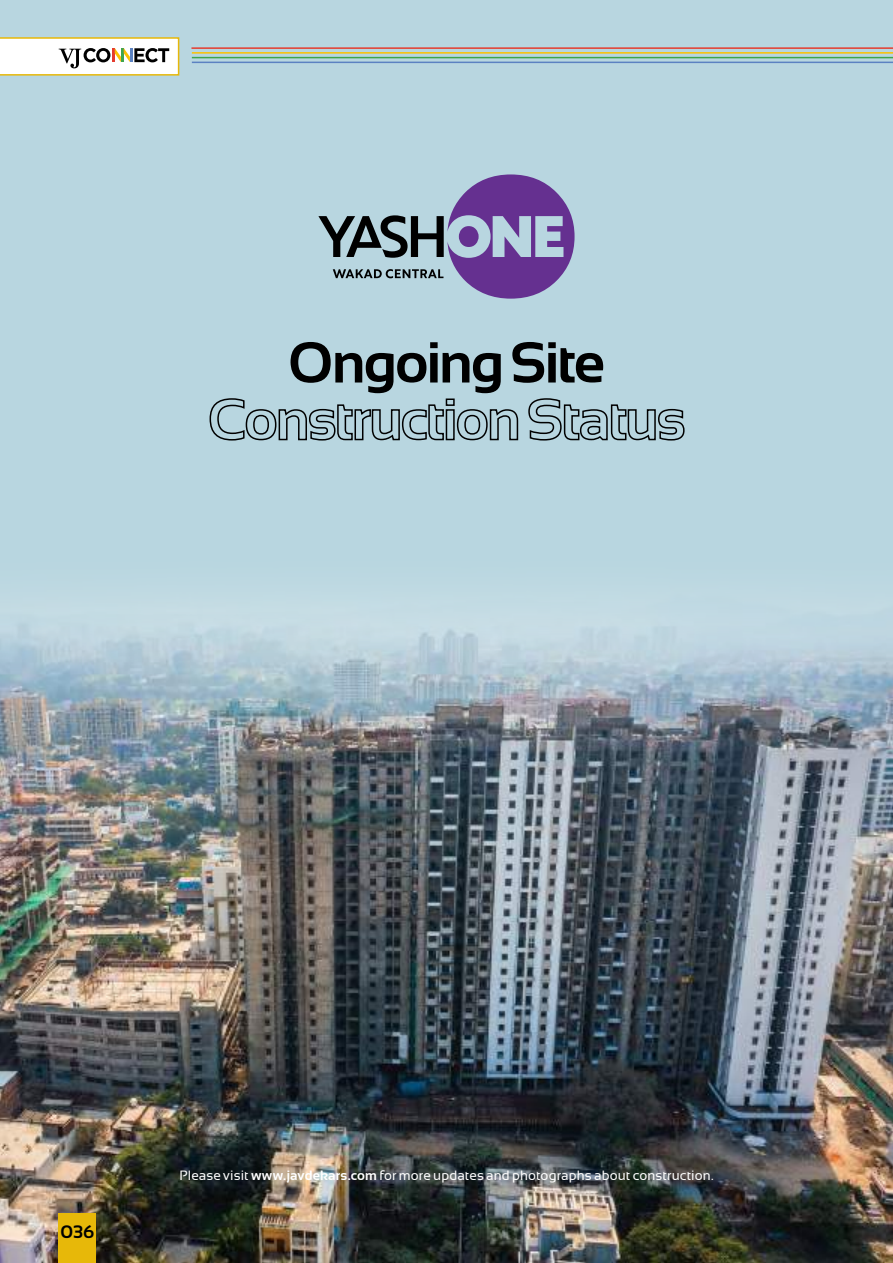
<style>
.page{position:relative;width:893px;height:1263px;background:#b8d6e0}
.page>*{position:absolute;margin:0;border:0;box-sizing:border-box;transform-origin:0 0}
.t1{font:700 57.6px/57px "Sansation";letter-spacing:-.035em;color:#000;text-align:center}
.t2{font:700 18px "Sansation";color:#000}
.t3{font:13.5px "Sansation";letter-spacing:.01em;color:#fff}
.s1{font-weight:700}
</style>
<div class="page">
<img style="left:0;top:600px;width:893px;height:663px">
<svg style="left:318px;top:174px;width:257px;height:125px"></svg>
<hr style="left:191px;top:47px;width:702px;height:2px;background:#e53c2e">
<hr style="left:192px;top:52px;width:701px;height:2px;background:#fcc100">
<hr style="left:192px;top:57px;width:701px;height:1px;background:#3fa54c">
<hr style="left:192px;top:62px;width:701px;height:1px;background:#5b82c2">
<div style="left:58px;top:1214px;width:38px;height:49px;background:#e7b809"></div>
<svg style="left:0;top:37px;width:179px;height:39px;background:#e4e0d0"></svg>
<h1 class="t1" style="left:207px;top:334px;width:479px">Ongoing Site<br>Construction Status</h1>
<h2 class="t2" style="left:61px;top:1222px;width:35px">036</h2>
<p class="t3" style="left:179px;top:1168px;width:536px">Please visit <span class="s1">www.javdekars.com</span> for more updates and photographs about construction.</p>
</div>
